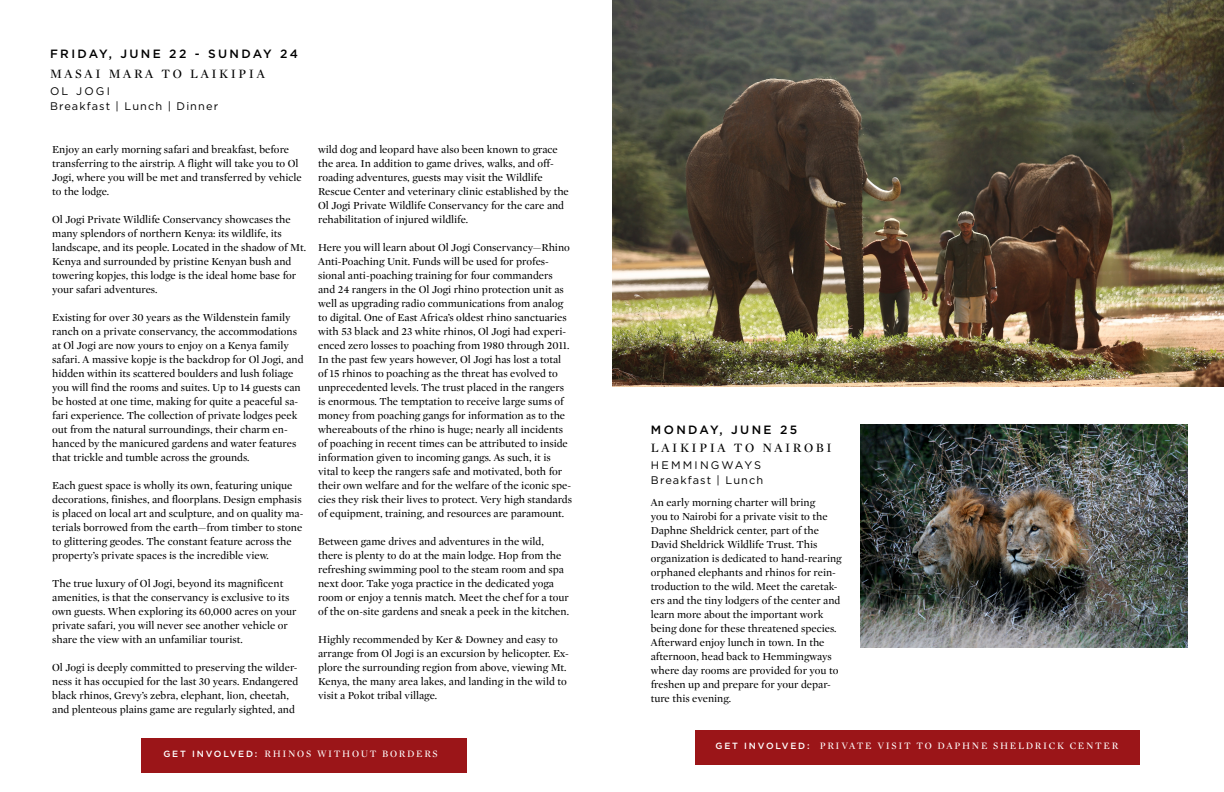
<style>
.page{position:relative;width:1224px;height:792px;background:#fff}
.page>*{position:absolute;margin:0;border:0;box-sizing:border-box;transform-origin:0 0}
.t1{font:13px "Mercury Display Roman";letter-spacing:.2em;color:#000}
.t2{font:500 12px "Gotham HTF";letter-spacing:.2em;color:#000}
.t3{font:11px/14px "Mercury Display Roman";color:#000}
.t4{font:11px/15px "Gotham HTF";letter-spacing:.1em;color:#000}
.t5{font:10px "Mercury Display Roman";letter-spacing:.17em;color:#fff}
.t6{font:500 9px "Gotham HTF";letter-spacing:.2em;color:#fff}
.s1{font-family:"Gotham HTF";font-weight:500;font-size:9px}
</style>
<div class="page">
<div style="left:696px;top:730px;width:444px;height:35px;background:#9b1518"></div>
<img style="left:612px;top:0;width:612px;height:386px">
<img style="left:861px;top:424px;width:327px;height:224px">
<div style="left:141px;top:738px;width:326px;height:35px;background:#9b1518"></div>
<p class="t2" style="left:50px;top:47px;width:249px">FRIDAY, JUNE 22 - SUNDAY 24</p>
<p class="t1" style="left:50px;top:67px;width:216px">MASAI MARA TO LAIKIPIA</p>
<p class="t4" style="left:50px;top:84px;width:170px">OL JOGI<br>Breakfast | Lunch | Dinner</p>
<p class="t3" style="left:52px;top:143px;width:251px">Enjoy an early morning safari and breakfast, before transferring to the airstrip. A flight will take you to Ol Jogi, where you will be met and transferred by vehicle to the lodge.</p>
<p class="t3" style="left:52px;top:213px;width:255px">Ol Jogi Private Wildlife Conservancy showcases the many splendors of northern Kenya: its wildlife, its landscape, and its people. Located in the shadow of Mt.<br>Kenya and surrounded by pristine Kenyan bush and towering kopjes, this lodge is the ideal home base for your safari adventures.</p>
<p class="t3" style="left:52px;top:311px;width:253px">Existing for over 30 years as the Wildenstein family ranch on a private conservancy, the accommodations at Ol Jogi are now yours to enjoy on a Kenya family safari. A massive kopje is the backdrop for Ol Jogi, and hidden within its scattered boulders and lush foliage you will find the rooms and suites. Up to 14 guests can be hosted at one time, making for quite a peaceful sa&shy;fari experience. The collection of private lodges peek out from the natural surroundings, their charm en&shy;hanced by the manicured gardens and water features that trickle and tumble across the grounds.</p>
<p class="t3" style="left:52px;top:479px;width:253px">Each guest space is wholly its own, featuring unique decorations, finishes, and floorplans. Design emphasis is placed on local art and sculpture, and on quality ma&shy;terials borrowed from the earth—from timber to stone to glittering geodes. The constant feature across the property’s private spaces is the incredible view.</p>
<p class="t3" style="left:52px;top:577px;width:246px">The true luxury of Ol Jogi, beyond its magnificent amenities, is that the conservancy is exclusive to its own guests. When exploring its 60,000 acres on your private safari, you will never see another vehicle or share the view with an unfamiliar tourist.</p>
<p class="t3" style="left:52px;top:661px;width:248px">Ol Jogi is deeply committed to preserving the wilder&shy;ness it has occupied for the last 30 years. Endangered black rhinos, Grevy’s zebra, elephant, lion, cheetah, and plenteous plains game are regularly sighted, and</p>
<p class="t3" style="left:318px;top:143px;width:252px">wild dog and leopard have also been known to grace the area. In addition to game drives, walks, and off&shy;roading adventures, guests may visit the Wildlife Rescue Center and veterinary clinic established by the Ol Jogi Private Wildlife Conservancy for the care and rehabilitation of injured wildlife.</p>
<p class="t3" style="left:318px;top:241px;width:255px">Here you will learn about Ol Jogi Conservancy—Rhino Anti-Poaching Unit. Funds will be used for profes&shy;sional anti-poaching training for four commanders and 24 rangers in the Ol Jogi rhino protection unit as well as upgrading radio communications from analog to digital. One of East Africa’s oldest rhino sanctuaries with 53 black and 23 white rhinos, Ol Jogi had experi&shy;enced zero losses to poaching from 1980 through 2011.<br>In the past few years however, Ol Jogi has lost a total of 15 rhinos to poaching as the threat has evolved to unprecedented levels. The trust placed in the rangers is enormous. The temptation to receive large sums of money from poaching gangs for information as to the whereabouts of the rhino is huge; nearly all incidents of poaching in recent times can be attributed to inside information given to incoming gangs. As such, it is vital to keep the rangers safe and motivated, both for their own welfare and for the welfare of the iconic spe&shy;cies they risk their lives to protect. Very high standards of equipment, training, and resources are paramount.</p>
<p class="t3" style="left:318px;top:535px;width:252px">Between game drives and adventures in the wild, there is plenty to do at the main lodge. Hop from the refreshing swimming pool to the steam room and spa next door. Take yoga practice in the dedicated yoga room or enjoy a tennis match. Meet the chef for a tour of the on-site gardens and sneak a peek in the kitchen.</p>
<p class="t3" style="left:318px;top:633px;width:252px">Highly recommended by Ker &amp; Downey and easy to arrange from Ol Jogi is an excursion by helicopter. Ex&shy;plore the surrounding region from above, viewing Mt.<br>Kenya, the many area lakes, and landing in the wild to visit a Pokot tribal village.</p>
<p class="t5" style="left:163px;top:748px;width:276px"><span class="s1">GET INVOLVED:</span> RHINOS WITHOUT BORDERS</p>
<p class="t2" style="left:651px;top:423px;width:148px">MONDAY, JUNE 25</p>
<p class="t1" style="left:651px;top:440px;width:182px">LAIKIPIA TO NAIROBI</p>
<p class="t4" style="left:651px;top:458px;width:114px">HEMMINGWAYS<br>Breakfast | Lunch</p>
<p class="t3" style="left:651px;top:496px;width:193px">An early morning charter will bring<br>you to Nairobi for a private visit to the Daphne Sheldrick center, part of the David Sheldrick Wildlife Trust. This organization is dedicated to hand-rearing orphaned elephants and rhinos for rein&shy;troduction to the wild. Meet the caretak&shy;ers and the tiny lodgers of the center and learn more about the important work being done for these threatened species.<br>Afterward enjoy lunch in town. In the afternoon, head back to Hemmingways where day rooms are provided for you to freshen up and prepare for your depar&shy;ture this evening.</p>
<p class="t5" style="left:820px;top:740px;width:300px">PRIVATE VISIT TO DAPHNE SHELDRICK CENTER</p>
<p class="t6" style="left:716px;top:741px;width:96px">GET INVOLVED:</p>
</div>
